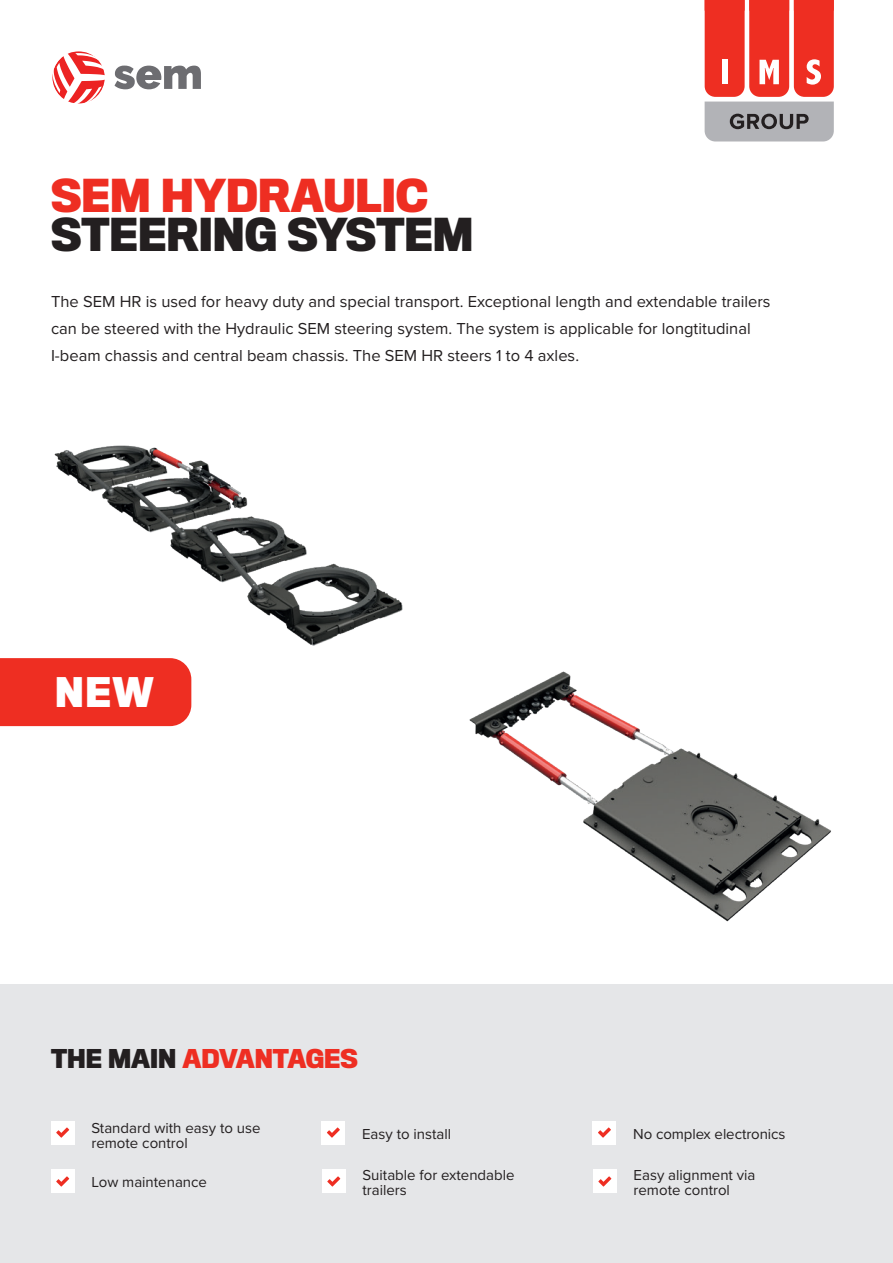
<style>
.page{position:relative;width:893px;height:1263px;background:#fff}
.page>*{position:absolute;margin:0;border:0;box-sizing:border-box;transform-origin:0 0}
.t1{font:700 42px "Titling Gothic FB Narrow";color:#231f20}
.t2{font:700 42px "Titling Gothic FB Narrow";color:#ee2e22}
.t3{font:700 37.8px "Titling Gothic FB Narrow";color:#fff}
.t4{font:700 24px "Titling Gothic FB Narrow";color:#ee2e22}
.t5{font:16.5px/27px "Proxima Nova";color:#231f20}
.t6{font:15px/15px "Proxima Nova";color:#231f20}
.s1{color:#231f20}
</style>
<div class="page">
<svg style="left:705px;top:0;width:129px;height:141px;background:#db6a64"></svg>
<div style="left:0;top:985px;width:893px;height:278px;background:#e5e6e8"></div>
<div style="left:51px;top:1121px;width:23px;height:23px;background:#fff"></div>
<svg style="left:56px;top:1127px;width:13px;height:11px"></svg>
<div style="left:51px;top:1170px;width:23px;height:23px;background:#fff"></div>
<svg style="left:56px;top:1176px;width:13px;height:10px"></svg>
<div style="left:322px;top:1121px;width:23px;height:23px;background:#fff"></div>
<svg style="left:327px;top:1127px;width:13px;height:11px"></svg>
<div style="left:593px;top:1121px;width:23px;height:23px;background:#fff"></div>
<svg style="left:598px;top:1127px;width:13px;height:11px"></svg>
<div style="left:322px;top:1170px;width:23px;height:23px;background:#fff"></div>
<svg style="left:327px;top:1176px;width:13px;height:10px"></svg>
<div style="left:593px;top:1170px;width:24px;height:23px;background:#fff"></div>
<svg style="left:598px;top:1176px;width:13px;height:10px"></svg>
<img style="left:7px;top:445px;width:824px;height:477px">
<div style="left:0;top:658px;width:191px;height:68px;background:#ee2e22"></div>
<svg style="left:114px;top:66px;width:87px;height:23px"></svg>
<svg style="left:52px;top:51px;width:53px;height:53px"></svg>
<h1 class="t2" style="left:51px;top:172px;width:379px">SEM HYDRAULIC</h1>
<h1 class="t1" style="left:51px;top:211px;width:424px">STEERING SYSTEM</h1>
<p class="t5" style="left:51px;top:287px;width:721px">The SEM HR is used for heavy duty and special transport. Exceptional length and extendable trailers can be steered with the Hydraulic SEM steering system. The system is applicable for longtitudinal<br>I-beam chassis and central beam chassis. The SEM HR steers 1 to 4 axles.</p>
<h2 class="t3" style="left:55px;top:671px;width:100px">NEW</h2>
<h3 class="t4" style="left:51px;top:1045px;width:308px"><span class="s1">THE MAIN</span> ADVANTAGES</h3>
<p class="t6" style="left:91px;top:1120px;width:171px">Standard with easy to use remote control</p>
<p class="t6" style="left:91px;top:1174px;width:117px">Low maintenance</p>
<p class="t6" style="left:362px;top:1125px;width:91px">Easy to install</p>
<p class="t6" style="left:633px;top:1125px;width:154px">No complex electronics</p>
<p class="t6" style="left:362px;top:1167px;width:154px">Suitable for extendable trailers</p>
<p class="t6" style="left:634px;top:1167px;width:123px">Easy alignment via remote control</p>
</div>
